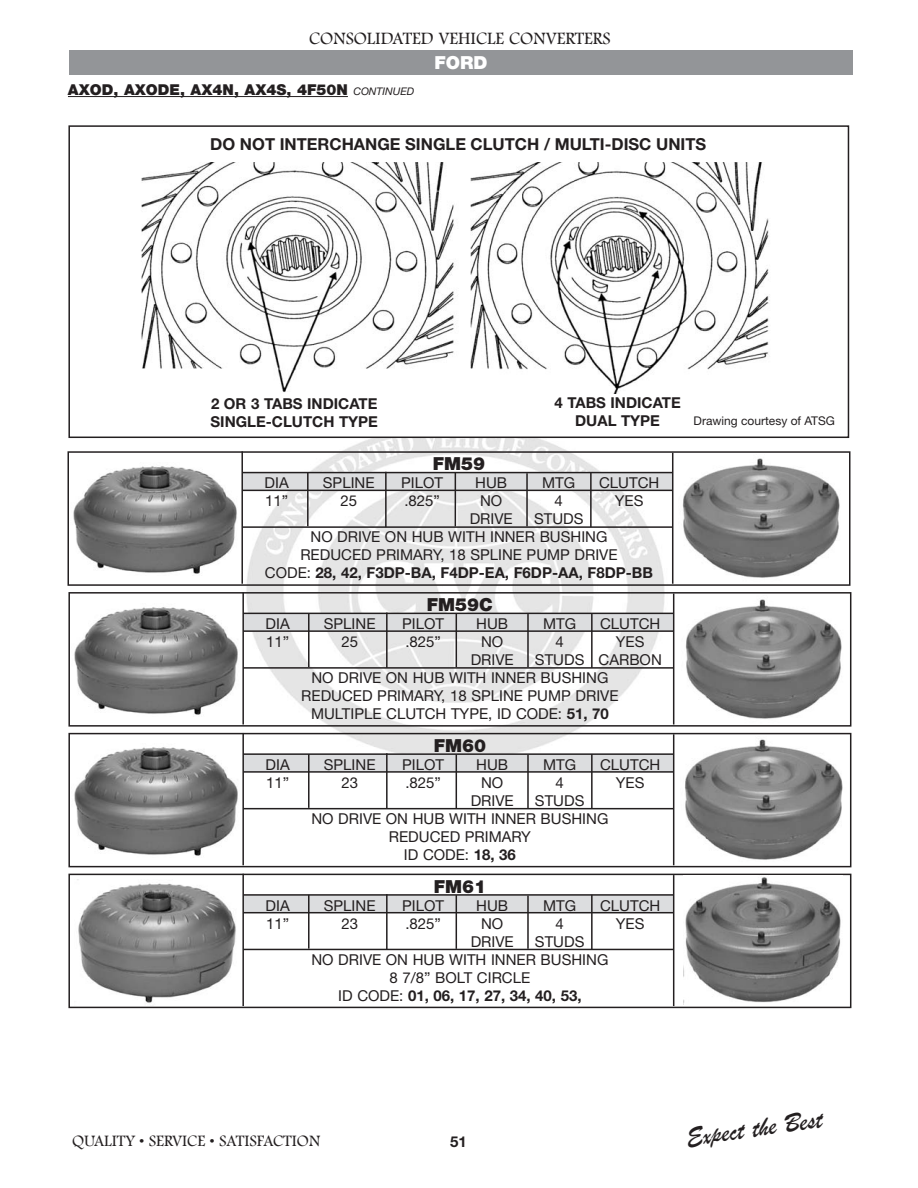
<style>
.page{position:relative;width:918px;height:1188px;background:#fff}
.page>*{position:absolute;margin:0;border:0;box-sizing:border-box;transform-origin:0 0}
.t1{font:27px "Brush Script";color:#231f20}
.t2{font:18px "Footlight MT Light";color:#231f20}
.t3{font:900 18px "Helvetica Neue";color:#231f20}
.t4{font:900 18px "Helvetica Neue";color:#fff}
.t5{font:700 16.5px "Helvetica Neue";color:#231f20}
.t6{font:16.5px "Footlight MT Light";color:#231f20}
.t7{font:15px "Helvetica Neue";color:#231f20}
.t8{font:700 15px/18px "Helvetica Neue";color:#231f20}
.t9{font:900 15px "Helvetica Neue";color:#231f20}
.t10{font:12px "Helvetica Neue";color:#231f20}
.s1{font-weight:400;font-style:italic;font-size:10.5px}
.s2{font-weight:400}
.s3{font-weight:700}
</style>
<div class="page">
<img style="left:242px;top:438px;width:428px;height:315px">
<div style="left:69px;top:50px;width:783px;height:25px;background:#939598"></div>
<div style="left:242px;top:472px;width:431px;height:18px;background:#dcdddf"></div>
<div style="left:68px;top:451px;width:782px;height:135px;border:2px solid #231f20"></div>
<hr style="left:241px;top:451px;width:2px;height:133px;background:#231f20">
<hr style="left:672px;top:453px;width:1px;height:131px;background:#231f20">
<hr style="left:242px;top:472px;width:431px;height:1px;background:#231f20">
<hr style="left:242px;top:490px;width:431px;height:1px;background:#231f20">
<hr style="left:242px;top:526px;width:431px;height:2px;background:#231f20">
<hr style="left:307px;top:472px;width:2px;height:54px;background:#231f20">
<hr style="left:385px;top:472px;width:2px;height:55px;background:#231f20">
<hr style="left:455px;top:473px;width:1px;height:53px;background:#231f20">
<hr style="left:526px;top:473px;width:2px;height:53px;background:#231f20">
<hr style="left:590px;top:472px;width:2px;height:55px;background:#231f20">
<img style="left:682px;top:458px;width:158px;height:120px">
<img style="left:70px;top:462px;width:167px;height:114px">
<div style="left:68px;top:125px;width:781px;height:313px;border:2px solid #231f20"></div>
<img style="left:141px;top:163px;width:629px;height:230px">
<hr style="left:68px;top:96px;width:280px;height:1px;background:#231f20">
<div style="left:243px;top:895px;width:431px;height:17px;background:#dcdddf"></div>
<div style="left:68px;top:874px;width:783px;height:134px;border:2px solid #231f20"></div>
<hr style="left:242px;top:874px;width:2px;height:132px;background:#231f20">
<hr style="left:673px;top:875px;width:1px;height:131px;background:#231f20">
<hr style="left:243px;top:894px;width:431px;height:2px;background:#231f20">
<hr style="left:243px;top:912px;width:431px;height:1px;background:#231f20">
<hr style="left:243px;top:949px;width:431px;height:1px;background:#231f20">
<hr style="left:308px;top:895px;width:2px;height:54px;background:#231f20">
<hr style="left:386px;top:894px;width:2px;height:56px;background:#231f20">
<hr style="left:456px;top:895px;width:1px;height:54px;background:#231f20">
<hr style="left:527px;top:896px;width:2px;height:53px;background:#231f20">
<hr style="left:591px;top:895px;width:2px;height:54px;background:#231f20">
<img style="left:683px;top:876px;width:160px;height:129px">
<img style="left:77px;top:879px;width:159px;height:124px">
<div style="left:243px;top:613px;width:431px;height:18px;background:#dcdddf"></div>
<div style="left:68px;top:592px;width:783px;height:135px;border:2px solid #231f20"></div>
<hr style="left:242px;top:592px;width:2px;height:133px;background:#231f20">
<hr style="left:673px;top:594px;width:1px;height:131px;background:#231f20">
<hr style="left:243px;top:613px;width:431px;height:1px;background:#231f20">
<hr style="left:243px;top:630px;width:431px;height:2px;background:#231f20">
<hr style="left:243px;top:667px;width:431px;height:2px;background:#231f20">
<hr style="left:308px;top:613px;width:2px;height:54px;background:#231f20">
<hr style="left:386px;top:613px;width:2px;height:55px;background:#231f20">
<hr style="left:456px;top:614px;width:1px;height:53px;background:#231f20">
<hr style="left:527px;top:614px;width:2px;height:53px;background:#231f20">
<hr style="left:591px;top:613px;width:2px;height:55px;background:#231f20">
<img style="left:685px;top:599px;width:157px;height:120px">
<img style="left:74px;top:607px;width:164px;height:108px">
<div style="left:243px;top:754px;width:431px;height:18px;background:#dcdddf"></div>
<div style="left:68px;top:733px;width:783px;height:134px;border:2px solid #231f20"></div>
<hr style="left:242px;top:733px;width:2px;height:132px;background:#231f20">
<hr style="left:673px;top:734px;width:1px;height:131px;background:#231f20">
<hr style="left:243px;top:753px;width:431px;height:2px;background:#231f20">
<hr style="left:243px;top:771px;width:431px;height:2px;background:#231f20">
<hr style="left:243px;top:808px;width:431px;height:1px;background:#231f20">
<hr style="left:308px;top:754px;width:2px;height:54px;background:#231f20">
<hr style="left:386px;top:753px;width:2px;height:56px;background:#231f20">
<hr style="left:456px;top:754px;width:1px;height:54px;background:#231f20">
<hr style="left:527px;top:755px;width:2px;height:53px;background:#231f20">
<hr style="left:591px;top:754px;width:2px;height:55px;background:#231f20">
<img style="left:685px;top:739px;width:158px;height:121px">
<img style="left:74px;top:747px;width:164px;height:109px">
<p class="t2" style="left:309px;top:27px;width:303px">CONSOLIDATED VEHICLE CONVERTERS</p>
<p class="t9" style="left:68px;top:81px;width:348px">AXOD, AXODE, AX4N, AX4S, 4F50N <span class="s1">CONTINUED</span></p>
<p class="t4" style="left:434px;top:52px;width:55px">FORD</p>
<p class="t5" style="left:210px;top:134px;width:497px">DO NOT INTERCHANGE SINGLE CLUTCH / MULTI-DISC UNITS</p>
<p class="t8" style="left:211px;top:394px;width:169px">2 OR 3 TABS INDICATE<br>SINGLE-CLUTCH TYPE</p>
<p class="t8" style="left:554px;top:393px;width:128px;text-align:center">4 TABS INDICATE<br>DUAL TYPE</p>
<p class="t3" style="left:433px;top:453px;width:54px">FM59</p>
<p class="t7" style="left:265px;top:474px;width:26px">DIA</p>
<p class="t7" style="left:323px;top:474px;width:53px">SPLINE</p>
<p class="t7" style="left:401px;top:474px;width:43px">PILOT</p>
<p class="t7" style="left:475px;top:474px;width:33px">HUB</p>
<p class="t7" style="left:542px;top:474px;width:35px">MTG</p>
<p class="t7" style="left:599px;top:474px;width:62px">CLUTCH</p>
<p class="t7" style="left:265px;top:492px;width:25px">11”</p>
<p class="t7" style="left:340px;top:492px;width:18px">25</p>
<p class="t7" style="left:404px;top:492px;width:37px">.825”</p>
<p class="t7" style="left:480px;top:492px;width:24px">NO</p>
<p class="t7" style="left:555px;top:492px;width:10px">4</p>
<p class="t7" style="left:615px;top:492px;width:30px">YES</p>
<p class="t7" style="left:470px;top:510px;width:45px">DRIVE</p>
<p class="t7" style="left:534px;top:510px;width:51px">STUDS</p>
<p class="t7" style="left:311px;top:528px;width:298px">NO DRIVE ON HUB WITH INNER BUSHING</p>
<p class="t7" style="left:300px;top:546px;width:319px">REDUCED PRIMARY, 18 SPLINE PUMP DRIVE</p>
<p class="t8" style="left:265px;top:564px;width:390px"><span class="s2">CODE:</span> 28, 42, F3DP-BA, F4DP-EA, F6DP-AA, F8DP-BB</p>
<p class="t3" style="left:427px;top:594px;width:68px">FM59C</p>
<p class="t7" style="left:266px;top:615px;width:26px">DIA</p>
<p class="t7" style="left:324px;top:615px;width:53px">SPLINE</p>
<p class="t7" style="left:402px;top:615px;width:43px">PILOT</p>
<p class="t7" style="left:476px;top:615px;width:33px">HUB</p>
<p class="t7" style="left:543px;top:615px;width:35px">MTG</p>
<p class="t7" style="left:600px;top:615px;width:62px">CLUTCH</p>
<p class="t7" style="left:266px;top:633px;width:25px">11”</p>
<p class="t7" style="left:341px;top:633px;width:18px">25</p>
<p class="t7" style="left:405px;top:633px;width:37px">.825”</p>
<p class="t7" style="left:481px;top:633px;width:24px">NO</p>
<p class="t7" style="left:556px;top:633px;width:10px">4</p>
<p class="t7" style="left:616px;top:633px;width:30px">YES</p>
<p class="t7" style="left:471px;top:651px;width:45px">DRIVE</p>
<p class="t7" style="left:535px;top:651px;width:128px">STUDS CARBON</p>
<p class="t7" style="left:311px;top:669px;width:298px">NO DRIVE ON HUB WITH INNER BUSHING</p>
<p class="t7" style="left:301px;top:687px;width:319px">REDUCED PRIMARY, 18 SPLINE PUMP DRIVE</p>
<p class="t7" style="left:311px;top:705px;width:299px">MULTIPLE CLUTCH TYPE, ID CODE: <span class="s3">51, 70</span></p>
<p class="t3" style="left:434px;top:735px;width:54px">FM60</p>
<p class="t7" style="left:266px;top:756px;width:26px">DIA</p>
<p class="t7" style="left:324px;top:756px;width:53px">SPLINE</p>
<p class="t7" style="left:402px;top:756px;width:43px">PILOT</p>
<p class="t7" style="left:476px;top:756px;width:33px">HUB</p>
<p class="t7" style="left:543px;top:756px;width:35px">MTG</p>
<p class="t7" style="left:600px;top:756px;width:62px">CLUTCH</p>
<p class="t7" style="left:266px;top:774px;width:25px">11”</p>
<p class="t7" style="left:341px;top:774px;width:18px">23</p>
<p class="t7" style="left:405px;top:774px;width:37px">.825”</p>
<p class="t7" style="left:481px;top:774px;width:24px">NO</p>
<p class="t7" style="left:556px;top:774px;width:10px">4</p>
<p class="t7" style="left:616px;top:774px;width:30px">YES</p>
<p class="t7" style="left:471px;top:792px;width:45px">DRIVE</p>
<p class="t7" style="left:535px;top:792px;width:51px">STUDS</p>
<p class="t7" style="left:311px;top:810px;width:298px">NO DRIVE ON HUB WITH INNER BUSHING</p>
<p class="t7" style="left:389px;top:828px;width:144px">REDUCED PRIMARY</p>
<p class="t7" style="left:404px;top:846px;width:113px">ID CODE: <span class="s3">18, 36</span></p>
<p class="t3" style="left:434px;top:875px;width:54px">FM61</p>
<p class="t7" style="left:266px;top:896px;width:26px">DIA</p>
<p class="t7" style="left:324px;top:896px;width:53px">SPLINE</p>
<p class="t7" style="left:402px;top:896px;width:43px">PILOT</p>
<p class="t7" style="left:476px;top:896px;width:33px">HUB</p>
<p class="t7" style="left:543px;top:896px;width:35px">MTG</p>
<p class="t7" style="left:600px;top:896px;width:62px">CLUTCH</p>
<p class="t7" style="left:266px;top:914px;width:25px">11”</p>
<p class="t7" style="left:341px;top:914px;width:18px">23</p>
<p class="t7" style="left:405px;top:914px;width:37px">.825”</p>
<p class="t7" style="left:481px;top:914px;width:24px">NO</p>
<p class="t7" style="left:556px;top:914px;width:10px">4</p>
<p class="t7" style="left:616px;top:914px;width:30px">YES</p>
<p class="t7" style="left:471px;top:932px;width:45px">DRIVE</p>
<p class="t7" style="left:535px;top:932px;width:51px">STUDS</p>
<p class="t7" style="left:311px;top:950px;width:298px">NO DRIVE ON HUB WITH INNER BUSHING</p>
<p class="t7" style="left:390px;top:968px;width:142px">8 7/8” BOLT CIRCLE</p>
<p class="t8" style="left:338px;top:986px;width:245px"><span class="s2">ID CODE:</span> 01, 06, 17, 27, 34, 40, 53,</p>
<p class="t10" style="left:694px;top:414px;width:143px">Drawing courtesy of ATSG</p>
<p class="t6" style="left:72px;top:1131px;width:250px">QUALITY • SERVICE • SATISFACTION</p>
<p class="t8" style="left:450px;top:1133px;width:18px">51</p>
<h1 class="t1" style="left:684px;top:1121px;width:139px;rotate:-8deg">Expect the Best</h1>
</div>
